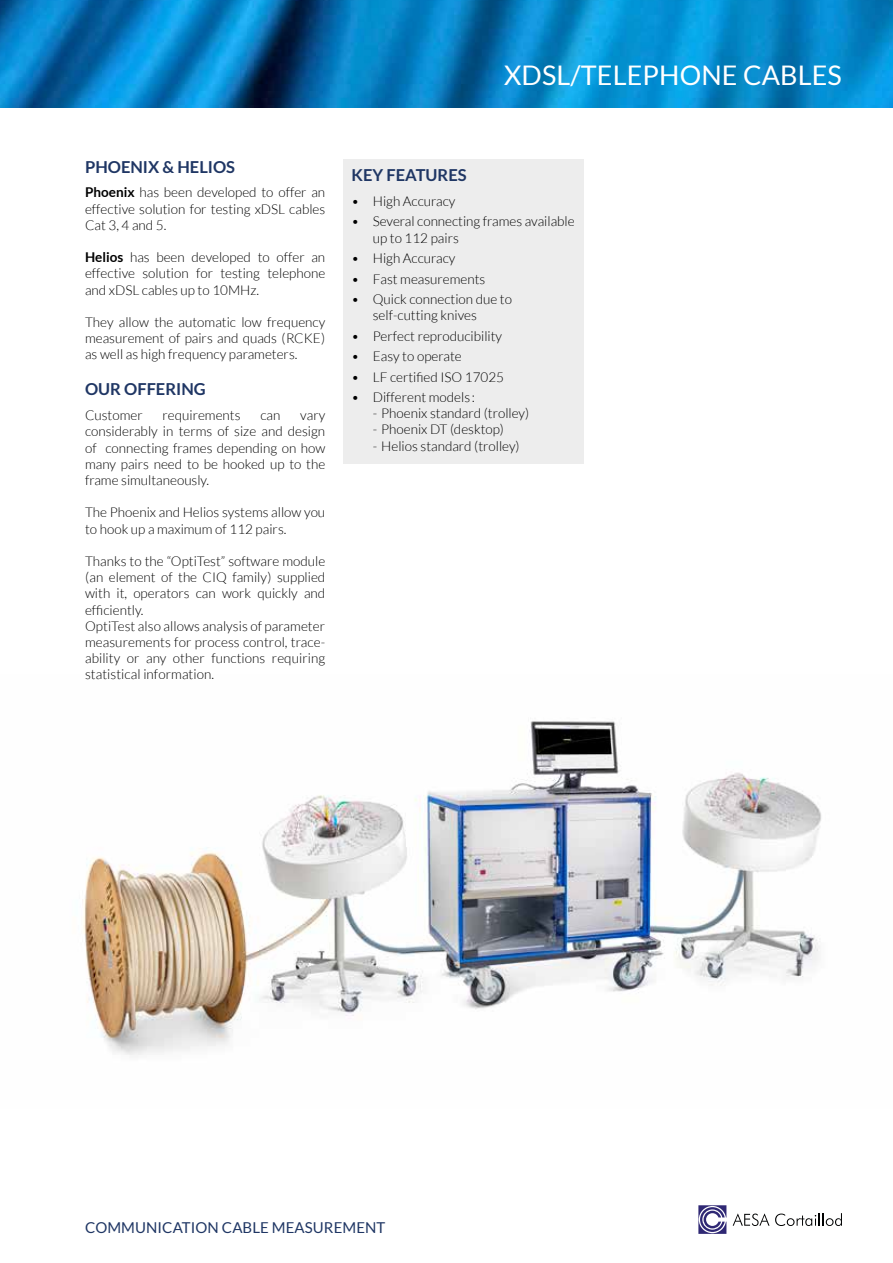
<style>
.page{position:relative;width:893px;height:1263px;background:#fff}
.page>*{position:absolute;margin:0;border:0;box-sizing:border-box;transform-origin:0 0}
.t1{font:27px "Lato";letter-spacing:.005em;color:#fff}
.t2{font:700 16.5px "Lato";color:#1f3664}
.t3{font:15px "Lato";letter-spacing:.005em;color:#1f3664}
.t4{font:300 13.5px/16.2px "Lato";color:#000;text-align:justify}
.s1{font-weight:700}
</style>
<div class="page">
<svg style="left:698px;top:1205px;width:28px;height:28px"></svg>
<svg style="left:733px;top:1213px;width:36px;height:13px"></svg>
<svg style="left:775px;top:1213px;width:67px;height:13px"></svg>
<img style="left:0;top:0;width:893px;height:108px">
<img style="left:82px;top:721px;width:739px;height:334px">
<div style="left:343px;top:159px;width:240px;height:304px;background:#ededed"></div>
<h1 class="t1" style="left:504px;top:60px;width:339px">XDSL/TELEPHONE CABLES</h1>
<p class="t2" style="left:85px;top:157px;width:152px">PHOENIX &amp; HELIOS</p>
<p class="t4" style="left:85px;top:185px;width:242px"><span class="s1">Phoenix</span> has been developed to offer an effective solution for testing xDSL cables Cat 3, 4 and 5.</p>
<p class="t4" style="left:85px;top:249px;width:242px"><span class="s1">Helios</span> has been developed to offer an effective solution for testing telephone and xDSL cables up to 10MHz.</p>
<p class="t4" style="left:85px;top:314px;width:242px">They allow the automatic low frequency measurement of pairs and quads (RCKE) as well as high frequency parameters.</p>
<p class="t2" style="left:85px;top:380px;width:122px">OUR OFFERING</p>
<p class="t4" style="left:85px;top:407px;width:59px">Customer</p>
<p class="t4" style="left:163px;top:407px;width:79px">requirements</p>
<p class="t4" style="left:260px;top:407px;width:22px">can</p>
<p class="t4" style="left:85px;top:407px;width:242px;text-indent:215px">vary considerably in terms of size and design of connecting frames depending on how many pairs need to be hooked up to the frame simultaneously.</p>
<p class="t4" style="left:85px;top:504px;width:242px">The Phoenix and Helios systems allow you to hook up a maximum of 112 pairs.</p>
<p class="t4" style="left:85px;top:553px;width:242px;text-align:left">Thanks to the “OptiTest” software module (an element of the CIQ family) supplied with it, operators can work quickly and efficiently.<br>OptiTest also allows analysis of parameter measurements for process control, trace&shy;ability or any other functions requiring statistical information.</p>
<p class="t2" style="left:351px;top:166px;width:117px">KEY FEATURES</p>
<p class="t4" style="left:351px;top:193px;width:105px">• High Accuracy</p>
<p class="t4" style="left:373px;top:214px;width:203px;text-indent:-21px">• Several connecting frames available up to 112 pairs</p>
<p class="t4" style="left:351px;top:250px;width:105px">• High Accuracy</p>
<p class="t4" style="left:351px;top:271px;width:135px">• Fast measurements</p>
<p class="t4" style="left:373px;top:291px;width:141px;text-indent:-21px">• Quick connection due to self-cutting knives</p>
<p class="t4" style="left:351px;top:328px;width:152px">• Perfect reproducibility</p>
<p class="t4" style="left:351px;top:348px;width:112px">• Easy to operate</p>
<p class="t4" style="left:351px;top:369px;width:154px">• LF certified ISO 17025</p>
<p class="t4" style="left:351px;top:389px;width:125px">• Different models :</p>
<p class="t4" style="left:373px;top:405px;width:158px">- Phoenix standard (trolley)</p>
<p class="t4" style="left:373px;top:421px;width:133px">- Phoenix DT (desktop)</p>
<p class="t4" style="left:373px;top:438px;width:148px">- Helios standard (trolley)</p>
<p class="t3" style="left:85px;top:1219px;width:302px">COMMUNICATION CABLE MEASUREMENT</p>
</div>
